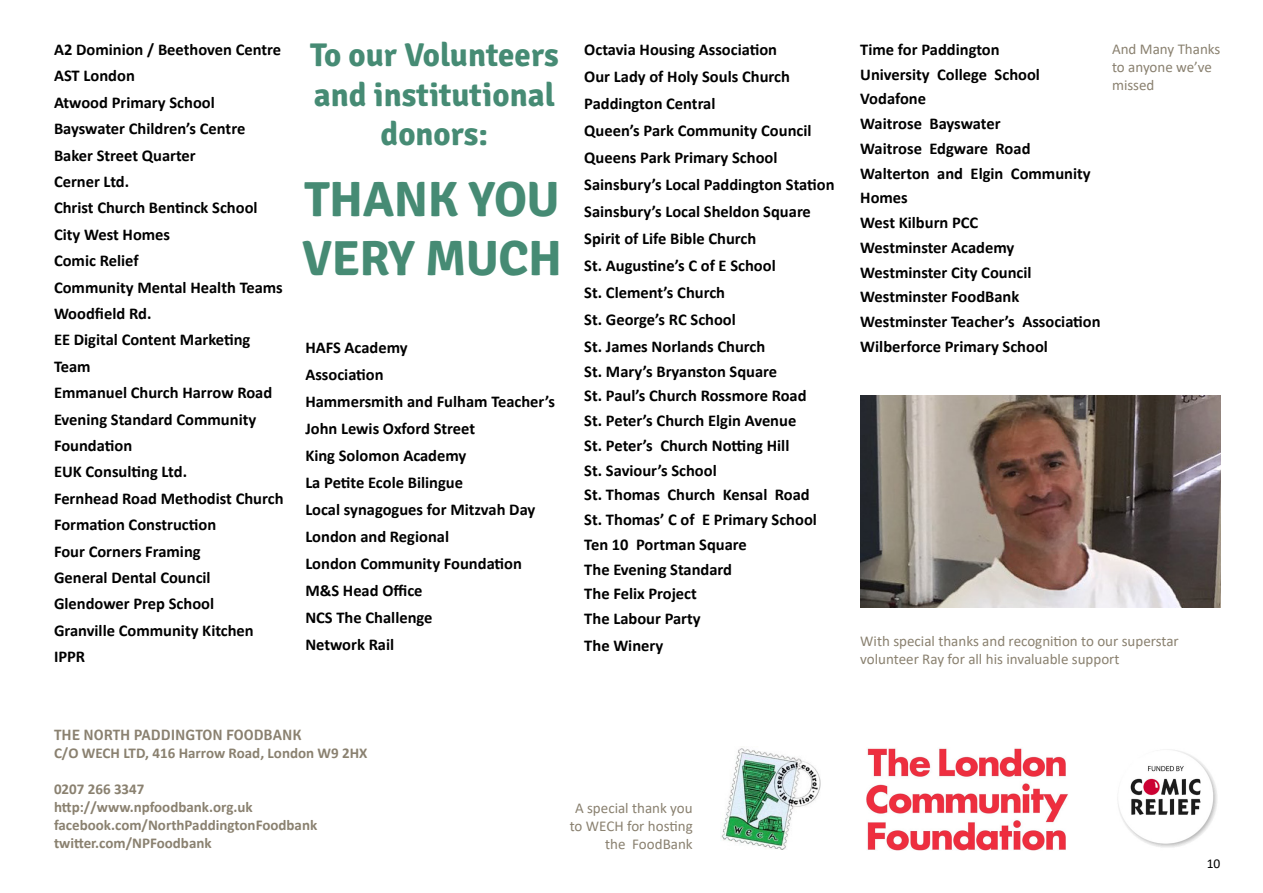
<style>
.page{position:relative;width:1263px;height:893px;background:#fff}
.page>*{position:absolute;margin:0;border:0;box-sizing:border-box;transform-origin:0 0}
.t1{font:700 49.5px/59.4px "Signika";letter-spacing:-.01em;color:#468b74}
.t2{font:700 33px/39.6px "Signika";color:#468b74;text-align:center}
.t3{font:700 16.5px/26.4px "Calibri";color:#000}
.t4{font:15px/18px "Calibri";color:#8a8170}
.t5{font:700 15px/18px "Calibri";color:#8a8170}
.t6{font:600 15px "Signika";color:#8a8170}
.t7{font:13.5px "Calibri";color:#000}
</style>
<div class="page">
<img style="left:1117px;top:750px;width:100px;height:98px">
<img style="left:867px;top:748px;width:201px;height:102px">
<img style="left:721px;top:748px;width:100px;height:102px">
<img style="left:860px;top:395px;width:360px;height:212px">
<h2 class="t2" style="left:310px;top:36px;width:250px">To our Volunteers and institutional donors:</h2>
<h1 class="t1" style="left:302px;top:170px;width:261px">THANK YOU<br>VERY MUCH</h1>
<p class="t3" style="left:54px;top:36px;width:231px">A2 Dominion / Beethoven Centre<br>AST London<br>Atwood Primary School<br>Bayswater Children’s Centre<br>Baker Street Quarter<br>Cerner Ltd.<br>Christ Church Bentinck School<br>City West Homes<br>Comic Relief<br>Community Mental Health Teams<br>Woodfield Rd.<br>EE Digital Content Marketing<br>Team<br>Emmanuel Church Harrow Road<br>Evening Standard Community<br>Foundation<br>EUK Consulting Ltd.<br>Fernhead Road Methodist Church<br>Formation Construction<br>Four Corners Framing<br>General Dental Council<br>Glendower Prep School<br>Granville Community Kitchen<br>IPPR</p>
<p class="t3" style="left:860px;top:37px;width:242px;line-height:24.8px">Time for Paddington<br>University College School<br>Vodafone<br>Waitrose Bayswater<br>Waitrose Edgware Road<br>Walterton and Elgin Community<br>Homes<br>West Kilburn PCC<br>Westminster Academy<br>Westminster City Council<br>Westminster FoodBank<br>Westminster Teacher’s Association</p>
<p class="t4" style="left:1112px;top:39px;width:110px">And Many Thanks to anyone we’ve missed</p>
<p class="t3" style="left:584px;top:36px;width:252px;line-height:27px">Octavia Housing Association<br>Our Lady of Holy Souls Church<br>Paddington Central<br>Queen’s Park Community Council<br>Queens Park Primary School<br>Sainsbury’s Local Paddington Station<br>Sainsbury’s Local Sheldon Square<br>Spirit of Life Bible Church<br>St. Augustine’s C of E School<br>St. Clement’s Church<br>St. George’s RC School<br>St. James Norlands Church</p>
<p class="t3" style="left:584px;top:358px;width:234px;line-height:24.8px">St. Mary’s Bryanston Square<br>St. Paul’s Church Rossmore Road<br>St. Peter’s Church Elgin Avenue<br>St. Peter’s Church Notting Hill<br>St. Saviour’s School<br>St. Thomas Church Kensal Road<br>St. Thomas’ C of E Primary School<br>Ten 10 Portman Square<br>The Evening Standard<br>The Felix Project<br>The Labour Party</p>
<p class="t3" style="left:584px;top:632px;width:80px">The Winery</p>
<p class="t3" style="left:305px;top:334px;width:104px">HAFS Academy</p>
<p class="t3" style="left:860px;top:333px;width:189px">Wilberforce Primary School</p>
<p class="t3" style="left:305px;top:360px;width:251px;line-height:27px">Association<br>Hammersmith and Fulham Teacher’s<br>John Lewis Oxford Street<br>King Solomon Academy<br>La Petite Ecole Bilingue<br>Local synagogues for Mitzvah Day<br>London and Regional<br>London Community Foundation<br>M&amp;S Head Office<br>NCS The Challenge<br>Network Rail</p>
<p class="t4" style="left:860px;top:632px;width:320px">With special thanks and recognition to our superstar volunteer Ray for all his invaluable support</p>
<p class="t6" style="left:54px;top:726px;width:249px">THE NORTH PADDINGTON FOODBANK</p>
<p class="t5" style="left:54px;top:744px;width:315px">C/O WECH LTD, 416 Harrow Road, London W9 2HX</p>
<p class="t5" style="left:54px;top:780px;width:265px">0207 266 3347 http://www.npfoodbank.org.uk facebook.com/NorthPaddingtonFoodbank twitter.com/NPFoodbank</p>
<p class="t4" style="left:570px;top:798px;width:124px;text-align:right">A special thank you to WECH for hosting the FoodBank</p>
<p class="t7" style="left:1207px;top:854px;width:15px">10</p>
</div>
